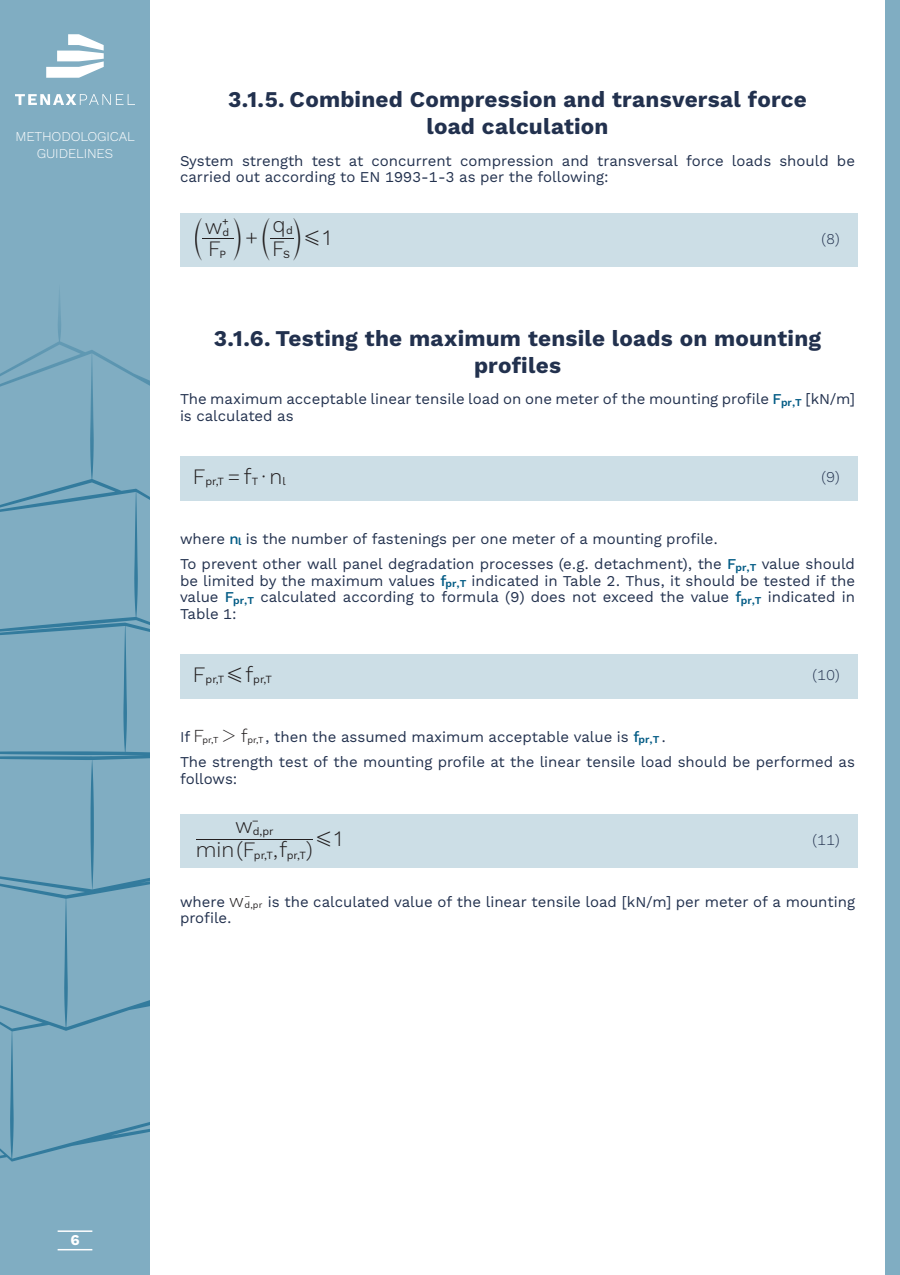
<style>
.page{position:relative;width:900px;height:1275px;background:#fff}
.page>*{position:absolute;margin:0;border:0;box-sizing:border-box;transform-origin:0 0}
.t1{font:700 22.5px/27px "Work Sans";letter-spacing:.01em;color:#22314e;text-align:center}
.t2{font:300 21.6px "Work Sans";color:#231f20}
.t3{font:21.6px "MM Relation";color:#231f20}
.t4{font:20.7px "MM Variable A";color:#231f20;scale:1.05 1}
.teksts{font:15px/16.5px "Work Sans";color:#22314e}
.specteksts_platāks{font:300 15px "Work Sans";color:#22314e}
.specteksts{font:300 15px "Work Sans";color:#22314e}
.t5{font:700 15px "Work Sans";color:#fff}
.t6{font:300 13.5px/16.2px "Work Sans";letter-spacing:-.01em;color:#fff;text-align:center}
.t7{font:10.8px "Work Sans";color:#231f20}
.t8{font:9px "Work Sans";color:#231f20}
.s1{font-family:"Work Sans";font-weight:300;font-size:21.6px}
.s2{font-family:"MM Relation";font-size:21.6px}
.s3{font-weight:400;font-size:10.8px}
.s4{font-weight:500;color:#005a84}
.s5{font-weight:300;font-size:21.6px}
.s6{font-weight:300;font-size:18px}
.s7{font-family:"MM Extra";font-size:18px}
.s8{font-family:"Work Sans";font-weight:300}
</style>
<div class="page">
<div style="left:0;top:0;width:150px;height:1275px;background:#80adc2"></div>
<svg style="left:0;top:477px;width:150px;height:755px"></svg>
<div style="left:885px;top:0;width:15px;height:1275px;background:#80adc2"></div>
<hr style="left:58px;top:1230px;width:34px;height:2px;background:#fff">
<hr style="left:58px;top:1249px;width:34px;height:1px;background:#fff">
<svg style="left:15px;top:94px;width:120px;height:11px"></svg>
<svg style="left:46px;top:34px;width:58px;height:44px"></svg>
<div style="left:180px;top:213px;width:678px;height:54px;background:#ccdee6"></div>
<div style="left:180px;top:456px;width:678px;height:45px;background:#ccdee6"></div>
<div style="left:180px;top:654px;width:678px;height:45px;background:#ccdee6"></div>
<div style="left:180px;top:814px;width:678px;height:54px;background:#ccdee6"></div>
<hr style="left:202px;top:238px;width:31px;height:1px;background:#231f20">
<svg style="left:270px;top:238px;width:23px;height:1px"></svg>
<hr style="left:196px;top:839px;width:117px;height:1px;background:#231f20">
<p class="t6" style="left:15px;top:128px;width:121px">METHODOLOGICAL<br>GUIDELINES</p>
<p class="t1" style="left:228px;top:85px;width:580px">3.1.5. Combined Compression and transversal force load calculation</p>
<p class="teksts" style="left:180px;top:152px;width:676px">System strength test at concurrent compression and transversal force loads should be carried out according to EN 1993-1-3 as per the following:</p>
<p class="t4" style="left:194px;top:226px;width:10px">C</p>
<p class="t4" style="left:233px;top:226px;width:94px">M<span class="s1">+</span>C M<span class="s2">G</span><span class="s1">1</span></p>
<p class="t7" style="left:222px;top:215px;width:8px">+</p>
<p class="t2" style="left:272px;top:212px;width:22px">q<span class="s3">d</span></p>
<p class="t2" style="left:205px;top:214px;width:26px">w<span class="s3">d</span></p>
<p class="t2" style="left:272px;top:236px;width:19px">F<span class="s3">S</span></p>
<p class="t2" style="left:208px;top:236px;width:19px">F<span class="s3">P</span></p>
<p class="specteksts_platāks" style="left:822px;top:227px;width:20px">(8)</p>
<p class="t1" style="left:214px;top:324px;width:609px">3.1.6. Testing the maximum tensile loads on mounting profiles</p>
<p class="teksts" style="left:180px;top:390px;width:676px">The maximum acceptable linear tensile load on one meter of the mounting profile <span class="s4">F</span><sub>pr,T</sub> [kN/m] is calculated as</p>
<p class="t7" style="left:193px;top:475px;width:94px"><span class="s5">F</span>pr,T <span class="s5">= f</span>T <span class="s5">∙ n</span>l</p>
<p class="specteksts" style="left:822px;top:466px;width:20px">(9)</p>
<p class="teksts" style="left:180px;top:530px;width:540px">where <span class="s4">n</span><sub>l</sub> is the number of fastenings per one meter of a mounting profile.</p>
<p class="teksts" style="left:180px;top:555px;width:677px;text-align:justify">To prevent other wall panel degradation processes (e.g. detachment), the <span class="s4">F</span><sub>pr,T</sub> value should be limited by the maximum values <span class="s4">f</span><sub>pr,T</sub> indicated in Table 2. Thus, it should be tested if the value <span class="s4">F</span><sub>pr,T</sub> calculated according to formula (9) does not exceed the value <span class="s4">f</span><sub>pr,T</sub> indicated in Table 1:</p>
<p class="t7" style="left:193px;top:673px;width:81px"><span class="s5">F</span>pr,T <span class="s2">G</span> <span class="s5">f</span>pr,T</p>
<p class="specteksts" style="left:813px;top:664px;width:29px">(10)</p>
<p class="teksts" style="left:180px;top:728px;width:12px">If</p>
<p class="t8" style="left:193px;top:735px;width:72px"><span class="s6">F</span>pr,T <span class="s7">2</span> <span class="s6">f</span>pr,T</p>
<p class="teksts" style="left:265px;top:728px;width:402px">, then the assumed maximum acceptable value is <span class="s4">f</span><sub>pr,T</sub> .</p>
<p class="teksts" style="left:180px;top:753px;width:676px">The strength test of the mounting profile at the linear tensile load should be performed as follows:</p>
<p class="t7" style="left:252px;top:814px;width:9px">–</p>
<p class="t7" style="left:235px;top:825px;width:40px"><span class="s5">w</span>d,pr</p>
<p class="t3" style="left:316px;top:828px;width:27px">G<span class="s8">1</span></p>
<p class="t2" style="left:196px;top:837px;width:118px">min(F<span class="s3">pr,T</span>,f<span class="s3">pr,T</span>)</p>
<p class="specteksts_platāks" style="left:813px;top:829px;width:29px">(11)</p>
<p class="t8" style="left:244px;top:891px;width:7px">–</p>
<p class="teksts" style="left:268px;top:893px;width:589px">is the calculated value of the linear tensile load [kN/m] per meter of a mounting</p>
<p class="teksts" style="left:180px;top:893px;width:47px">where</p>
<p class="t8" style="left:229px;top:900px;width:35px"><span class="s6">w</span>d,pr</p>
<p class="teksts" style="left:180px;top:909px;width:53px">profile.</p>
<p class="t5" style="left:70px;top:1228px;width:11px">6</p>
</div>
